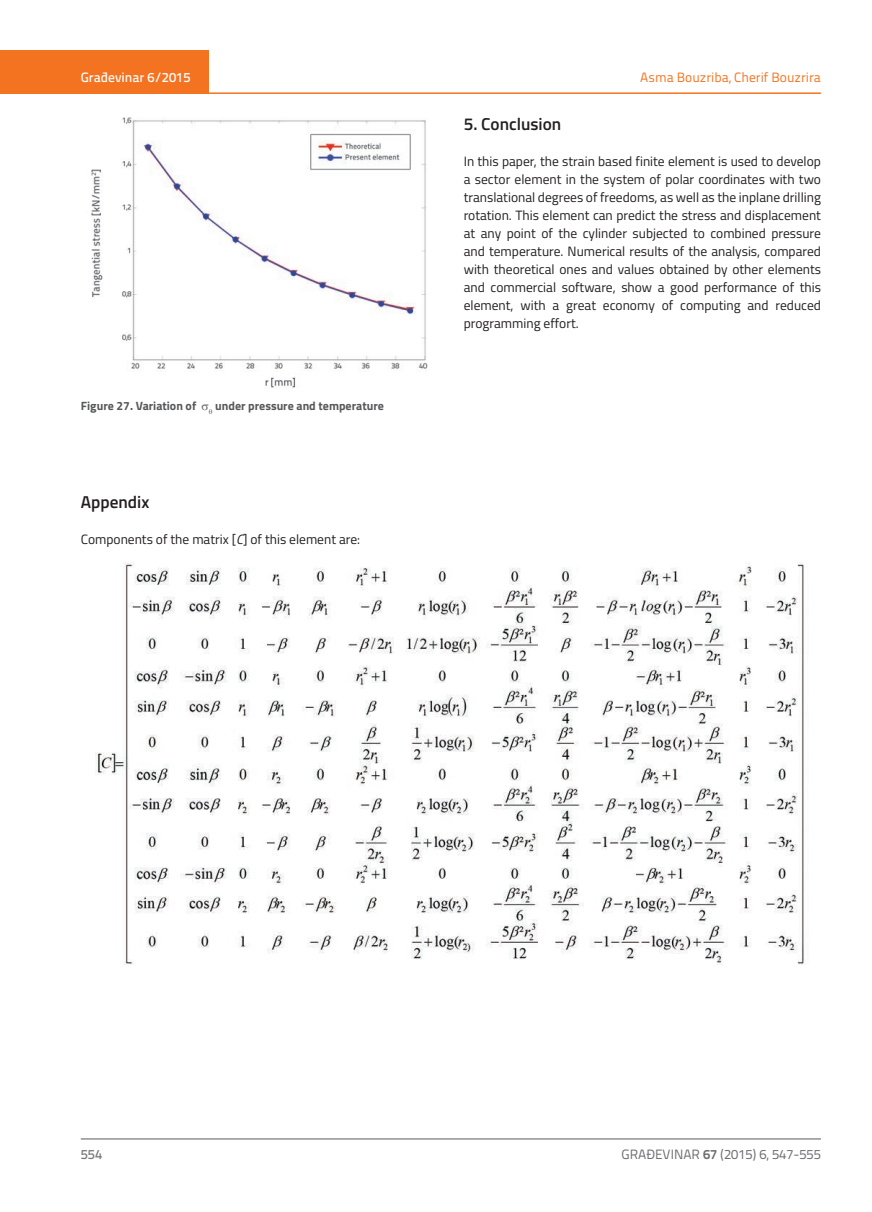
<style>
.page{position:relative;width:872px;height:1212px;background:#fff}
.page>*{position:absolute;margin:0;border:0;box-sizing:border-box;transform-origin:0 0}
.t1{font:600 17.25px "Titillium";color:#231f20}
.t2{font:13.5px/18px "Titillium";color:#231f20;text-align:justify}
.t3{font:13.5px "Titillium Text 22 L";color:#6c6d70}
.t4{font:13.5px "Titillium Text 22 L";color:#f47321}
.t5{font:500 13.5px "Titillium Text 22 L";color:#fff}
.t6{font:500 13.5px "Titillium Text 22 L";color:#787a7d}
.t7{font:700 12px "Titillium";color:#57585a}
.s1{font-style:italic}
.s2{font-weight:700}
</style>
<div class="page">
<div style="left:0;top:50px;width:208px;height:44px;background:#f47321"></div>
<hr style="left:0;top:92px;width:821px;height:2px;background:#f47321">
<hr style="left:81px;top:1139px;width:740px;height:1px;background:#57585a">
<img style="left:91px;top:117px;width:337px;height:271px">
<img style="left:96px;top:562px;width:708px;height:403px">
<p class="t5" style="left:81px;top:67px;width:111px">Građevinar 6/2015</p>
<p class="t7" style="left:81px;top:397px;width:305px">Figure 27. Variation of ▲❑ under pressure and temperature</p>
<p class="t1" style="left:81px;top:489px;width:70px">Appendix</p>
<p class="t2" style="left:81px;top:529px;width:281px">Components of the matrix [<span class="s1">C</span>] of this element are:</p>
<p class="t4" style="left:640px;top:68px;width:182px">Asma Bouzriba, Cherif Bouzrira</p>
<p class="t1" style="left:464px;top:111px;width:99px">5. Conclusion</p>
<p class="t2" style="left:464px;top:151px;width:359px">In this paper, the strain based finite element is used to develop a sector element in the system of polar coordinates with two translational degrees of freedoms, as well as the inplane drilling rotation. This element can predict the stress and displacement at any point of the cylinder subjected to combined pressure and temperature. Numerical results of the analysis, compared with theoretical ones and values obtained by other elements and commercial software, show a good performance of this element, with a great economy of computing and reduced programming effort.</p>
<p class="t6" style="left:81px;top:1144px;width:23px">554</p>
<p class="t3" style="left:621px;top:1144px;width:201px">GRAĐEVINAR <span class="s2">67</span> (2015) 6, 547-555</p>
</div>
